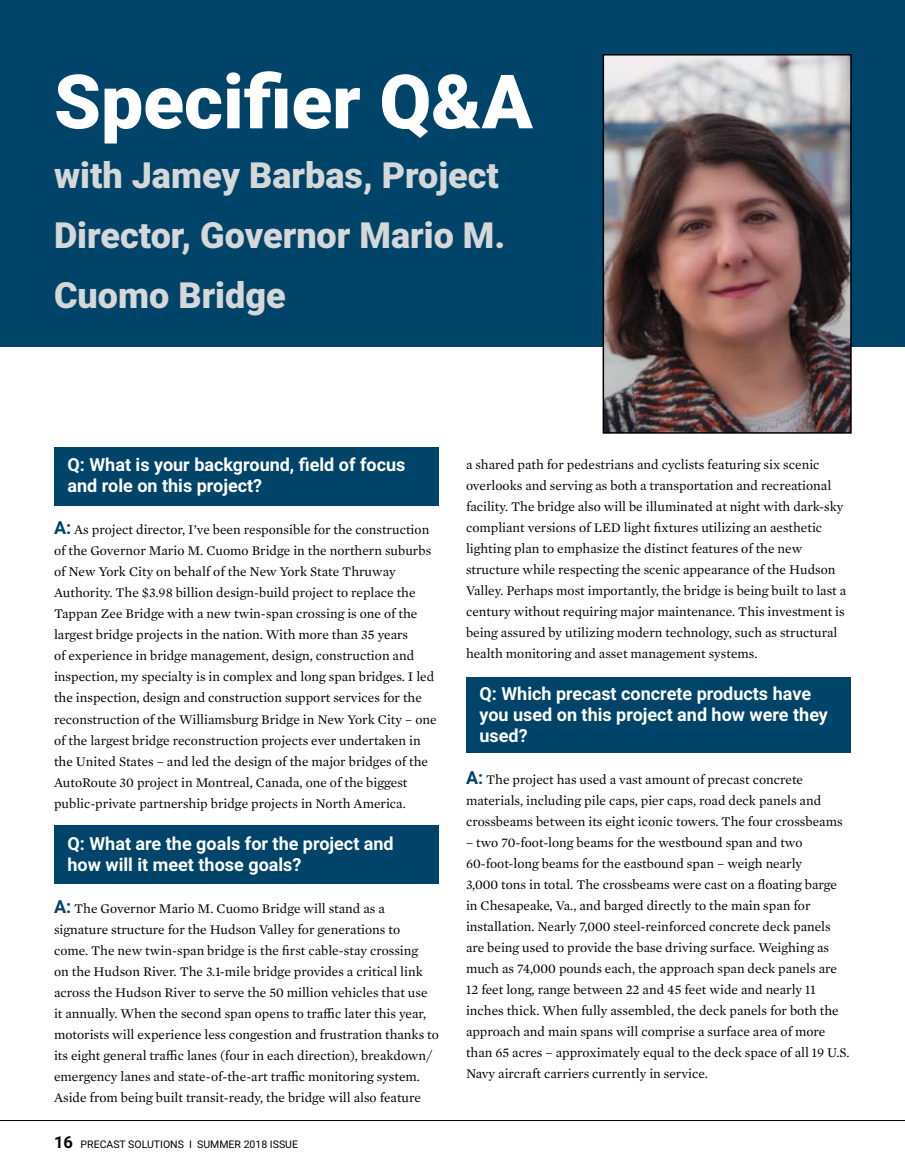
<style>
.page{position:relative;width:905px;height:1175px;background:#fff}
.page>*{position:absolute;margin:0;border:0;box-sizing:border-box;transform-origin:0 0}
.t1{font:900 75px "Roboto";color:#fff}
.t2{font:900 36px/60px "Roboto";color:#d6d7d9}
.t3{font:700 18px/21px "Roboto";color:#fff}
.t4{font:13.5px/21px "Mercury Text G1";color:#000}
.t5{font:10.5px "Roboto";color:#000}
.s1{font-family:"Roboto";font-weight:700;font-size:18px;color:#00446a}
.s2{font-weight:700;font-size:16.5px}
</style>
<div class="page">
<hr style="left:0;top:1120px;width:904px;height:1px;background:#000">
<div style="left:466px;top:676px;width:384px;height:76px;background:#00446a"></div>
<div style="left:0;top:0;width:904px;height:347px;background:#00446a"></div>
<div style="left:54px;top:447px;width:385px;height:58px;background:#00446a"></div>
<div style="left:54px;top:825px;width:385px;height:58px;background:#00446a"></div>
<img style="left:605px;top:57px;width:243px;height:374px">
<div style="left:602px;top:54px;width:249px;height:380px;border:2px solid #000"></div>
<h1 class="t1" style="left:54px;top:49px;width:480px">Specifier Q&amp;A</h1>
<h2 class="t2" style="left:54px;top:144px;width:453px">with Jamey Barbas, Project<br>Director, Governor Mario M.<br>Cuomo Bridge</h2>
<h3 class="t3" style="left:68px;top:454px;width:339px">Q: What is your background, field of focus and role on this project?</h3>
<p class="t4" style="left:54px;top:518px;width:384px"><span class="s1">A:</span> As project director, I’ve been responsible for the construction of the Governor Mario M. Cuomo Bridge in the northern suburbs of New York City on behalf of the New York State Thruway Authority. The $3.98 billion design-build project to replace the Tappan Zee Bridge with a new twin-span crossing is one of the largest bridge projects in the nation. With more than 35 years<br>of experience in bridge management, design, construction and inspection, my specialty is in complex and long span bridges. I led the inspection, design and construction support services for the reconstruction of the Williamsburg Bridge in New York City – one of the largest bridge reconstruction projects ever undertaken in the United States – and led the design of the major bridges of the AutoRoute 30 project in Montreal, Canada, one of the biggest public-private partnership bridge projects in North America.</p>
<h3 class="t3" style="left:68px;top:832px;width:328px">Q: What are the goals for the project and how will it meet those goals?</h3>
<p class="t4" style="left:54px;top:896px;width:386px"><span class="s1">A:</span> The Governor Mario M. Cuomo Bridge will stand as a signature structure for the Hudson Valley for generations to<br>come. The new twin-span bridge is the first cable-stay crossing<br>on the Hudson River. The 3.1-mile bridge provides a critical link across the Hudson River to serve the 50 million vehicles that use it annually. When the second span opens to traffic later this year, motorists will experience less congestion and frustration thanks to its eight general traffic lanes (four in each direction), breakdown/ emergency lanes and state-of-the-art traffic monitoring system.<br>Aside from being built transit-ready, the bridge will also feature</p>
<p class="t5" style="left:54px;top:1137px;width:245px"><span class="s2">16</span> PRECAST SOLUTIONS I SUMMER 2018 ISSUE</p>
<p class="t4" style="left:466px;top:453px;width:382px">a shared path for pedestrians and cyclists featuring six scenic overlooks and serving as both a transportation and recreational facility. The bridge also will be illuminated at night with dark-sky compliant versions of LED light fixtures utilizing an aesthetic lighting plan to emphasize the distinct features of the new structure while respecting the scenic appearance of the Hudson Valley. Perhaps most importantly, the bridge is being built to last a century without requiring major maintenance. This investment is being assured by utilizing modern technology, such as structural health monitoring and asset management systems.</p>
<h3 class="t3" style="left:479px;top:682px;width:350px">Q: Which precast concrete products have you used on this project and how were they used?</h3>
<p class="t4" style="left:466px;top:768px;width:378px"><span class="s1">A:</span> The project has used a vast amount of precast concrete materials, including pile caps, pier caps, road deck panels and crossbeams between its eight iconic towers. The four crossbeams</p>
<p class="t4" style="left:466px;top:831px;width:385px">– two 70-foot-long beams for the westbound span and two 60-foot-long beams for the eastbound span – weigh nearly<br>3,000 tons in total. The crossbeams were cast on a floating barge in Chesapeake, Va., and barged directly to the main span for installation. Nearly 7,000 steel-reinforced concrete deck panels are being used to provide the base driving surface. Weighing as much as 74,000 pounds each, the approach span deck panels are 12 feet long, range between 22 and 45 feet wide and nearly 11 inches thick. When fully assembled, the deck panels for both the approach and main spans will comprise a surface area of more than 65 acres – approximately equal to the deck space of all 19 U.S.<br>Navy aircraft carriers currently in service.</p>
</div>
